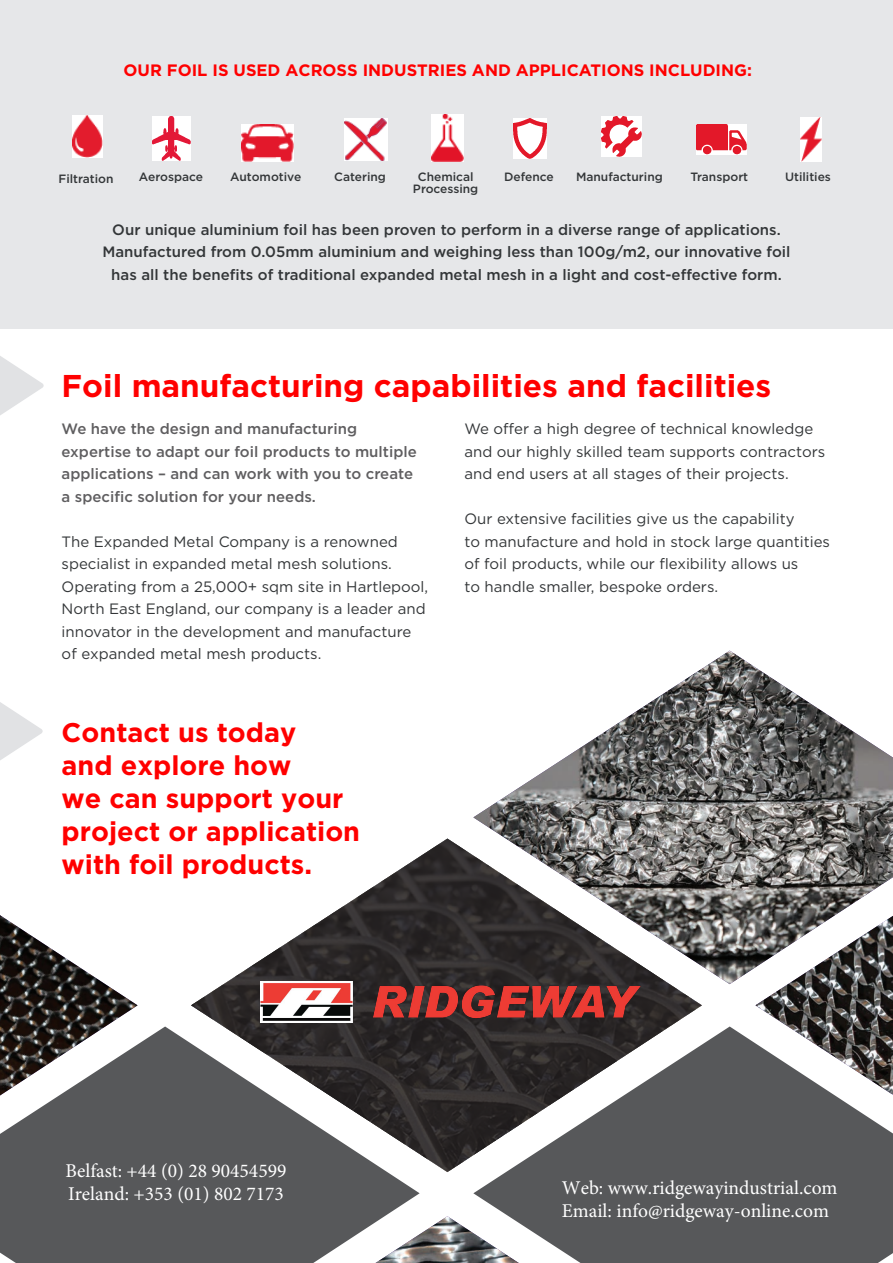
<style>
.page{position:relative;width:893px;height:1263px;background:#fff}
.page>*{position:absolute;margin:0;border:0;box-sizing:border-box;transform-origin:0 0}
.t1{font:700 31.5px "Gotham";color:#f00}
.t2{font:700 27px/33px "Gotham";color:#f00}
.t3{font:19.5px/22.8px "Minion Pro";color:#fff}
.t4{font:700 16.5px "Gotham";color:#f00}
.t5{font:15px/22.5px "Gotham";color:#333638}
.t6{font:500 15px/22.5px "Gotham";color:#333638;text-align:center}
.t7{font:500 15px/22.5px "Gotham";color:#5f5e60}
.t8{font:500 12px/12px "Gotham";color:#333638;text-align:center}
</style>
<div class="page">
<svg style="left:191px;top:838px;width:511px;height:334px"></svg>
<svg style="left:473px;top:1026px;width:420px;height:237px;background:#676768"></svg>
<svg style="left:0;top:1026px;width:420px;height:237px;background:#68686a"></svg>
<img style="left:755px;top:984px;width:138px;height:111px">
<img style="left:0;top:915px;width:138px;height:180px">
<img style="left:375px;top:1216px;width:144px;height:47px">
<img style="left:473px;top:651px;width:420px;height:333px">
<div style="left:0;top:0;width:893px;height:328px;background:#e6e7e9"></div>
<svg style="left:1px;top:356px;width:43px;height:59px"></svg>
<img style="left:73px;top:115px;width:29px;height:43px">
<img style="left:152px;top:116px;width:39px;height:45px">
<img style="left:241px;top:124px;width:53px;height:37px">
<img style="left:345px;top:119px;width:42px;height:41px">
<img style="left:432px;top:114px;width:32px;height:47px">
<img style="left:513px;top:118px;width:34px;height:41px">
<img style="left:601px;top:116px;width:40px;height:41px">
<img style="left:696px;top:124px;width:50px;height:31px">
<img style="left:800px;top:118px;width:21px;height:43px">
<svg style="left:0;top:702px;width:43px;height:58px"></svg>
<img style="left:260px;top:982px;width:381px;height:40px">
<p class="t4" style="left:124px;top:59px;width:630px">OUR FOIL IS USED ACROSS INDUSTRIES AND APPLICATIONS INCLUDING:</p>
<p class="t8" style="left:59px;top:173px;width:56px">Filtration</p>
<p class="t8" style="left:139px;top:170px;width:66px">Aerospace</p>
<p class="t8" style="left:230px;top:170px;width:73px">Automotive</p>
<p class="t8" style="left:334px;top:170px;width:53px">Catering</p>
<p class="t8" style="left:413px;top:170px;width:67px">Chemical<br>Processing</p>
<p class="t8" style="left:504px;top:170px;width:51px">Defence</p>
<p class="t8" style="left:576px;top:170px;width:88px">Manufacturing</p>
<p class="t8" style="left:690px;top:170px;width:59px">Transport</p>
<p class="t8" style="left:785px;top:170px;width:47px">Utilities</p>
<p class="t6" style="left:102px;top:218px;width:689px">Our unique aluminium foil has been proven to perform in a diverse range of applications.<br>Manufactured from 0.05mm aluminium and weighing less than 100g/m2, our innovative foil has all the benefits of traditional expanded metal mesh in a light and cost-effective form.</p>
<h1 class="t1" style="left:62px;top:365px;width:711px">Foil manufacturing capabilities and facilities</h1>
<p class="t7" style="left:62px;top:417px;width:357px">We have the design and manufacturing expertise to adapt our foil products to multiple applications – and can work with you to create a specific solution for your needs.</p>
<p class="t5" style="left:62px;top:530px;width:368px">The Expanded Metal Company is a renowned specialist in expanded metal mesh solutions.<br>Operating from a 25,000+ sqm site in Hartlepool, North East England, our company is a leader and innovator in the development and manufacture of expanded metal mesh products.</p>
<h2 class="t2" style="left:62px;top:716px;width:300px">Contact us today<br>and explore how<br>we can support your project or application with foil products.</h2>
<p class="t5" style="left:465px;top:417px;width:362px">We offer a high degree of technical knowledge and our highly skilled team supports contractors and end users at all stages of their projects.</p>
<p class="t5" style="left:465px;top:507px;width:367px">Our extensive facilities give us the capability<br>to manufacture and hold in stock large quantities of foil products, while our flexibility allows us<br>to handle smaller, bespoke orders.</p>
<h3 class="t3" style="left:66px;top:1159px;width:222px">Belfast: +44 (0) 28 90454599<br>Ireland: +353 (01) 802 7173</h3>
<h3 class="t3" style="left:562px;top:1175px;width:277px;line-height:23.4px">Web: www.ridgewayindustrial.com<br>Email: info@ridgeway-online.com</h3>
</div>
